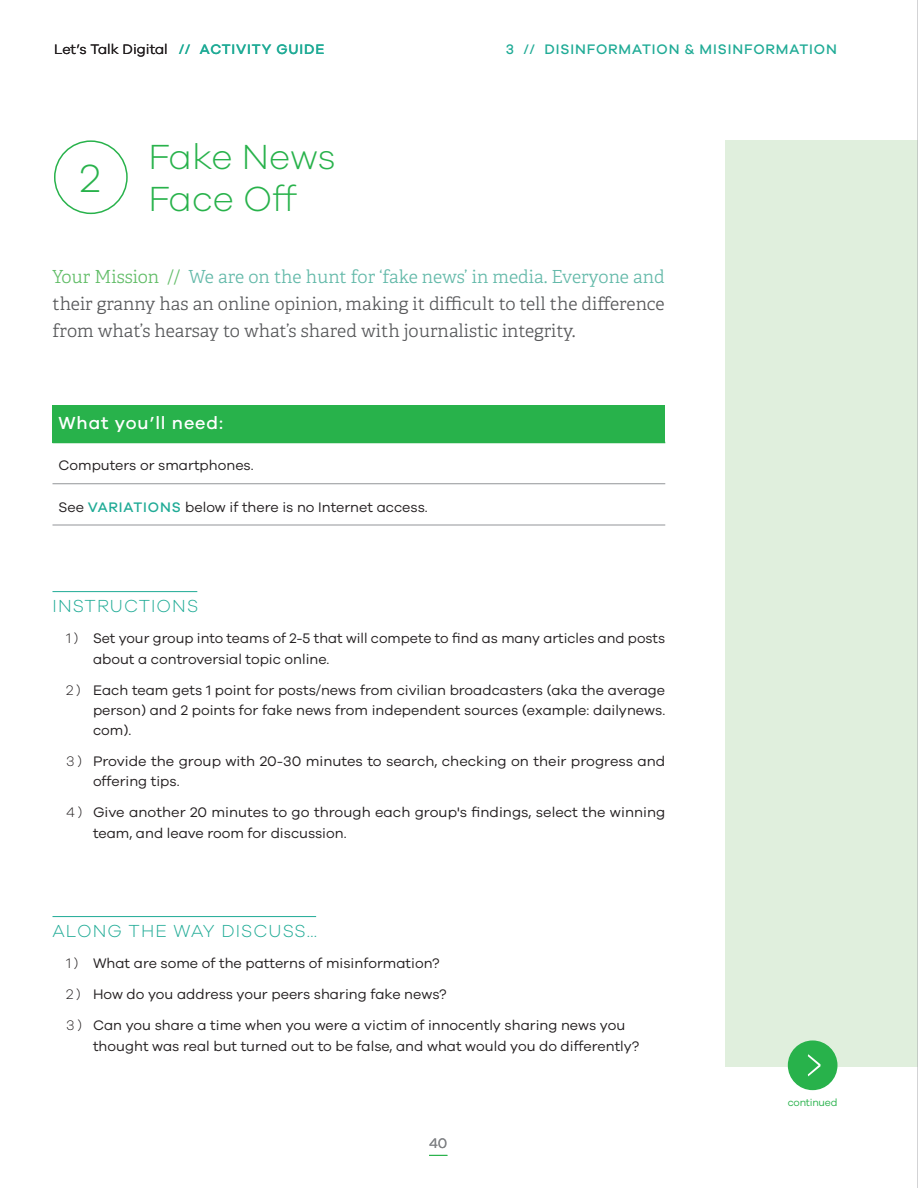
<style>
.page{position:relative;width:918px;height:1188px;background:#fff}
.page>*{position:absolute;margin:0;border:0;box-sizing:border-box;transform-origin:0 0}
.Activity_H1{font:300 40.5px "Galano Grotesque";color:#28b24b}
.Activity_H1-2{font:300 36px/42px "Galano Grotesque";color:#28b24b}
.Intro{font:300 18px/27px "Adelle";color:#57585a;text-align:justify}
.t1{font:300 18px "Galano Grotesque";letter-spacing:.06em;color:#20ab96}
.t2{font:500 18px "Galano Grotesque";letter-spacing:.05em;color:#fff}
.BodyCopy_10pt_Justif{font:14.25px/20.2px "Galano Grotesque";color:#231f20}
.t3{font:500 14.25px "Galano Grotesque";letter-spacing:.06em;color:#20ab96}
.t4{font:14.25px "Galano Grotesque";color:#808285}
.t5{font:10.5px "Galano Grotesque";letter-spacing:-.02em;color:#28b24b}
.s1{font-weight:500;color:#20ab96}
.s2{color:#62bd68}
.s3{color:#63b9a9}
.s4{font-weight:300}
</style>
<div class="page">
<div style="left:725px;top:140px;width:193px;height:926px;background:#e0efdd"></div>
<div style="left:789px;top:1041px;width:48px;height:48px;background:#28b24b;border-radius:50%"></div>
<div style="left:788px;top:1040px;width:49px;height:50px;border:2px solid #28b24b;border-radius:50%"></div>
<svg style="left:808px;top:1054px;width:13px;height:22px"></svg>
<svg style="left:429px;top:1155px;width:18px;height:1px"></svg>
<div style="left:54px;top:140px;width:74px;height:74px;border:2px solid #28b24b;border-radius:50%"></div>
<hr style="left:52px;top:916px;width:264px;height:1px;background:#20ab96">
<div style="left:52px;top:405px;width:613px;height:37px;background:#28b24b"></div>
<hr style="left:52px;top:483px;width:613px;height:1px;background:#939598">
<hr style="left:52px;top:525px;width:613px;height:1px;background:#939598">
<hr style="left:52px;top:442px;width:613px;height:1px;background:#28b24b">
<hr style="left:52px;top:591px;width:145px;height:1px;background:#20ab96">
<hr style="left:917px;top:0;width:1px;height:1188px;background:#a8a9ad">
<p class="BodyCopy_10pt_Justif" style="left:54px;top:39px;width:272px">Let’s Talk Digital <span class="s1">// ACTIVITY GUIDE</span></p>
<p class="Activity_H1" style="left:80px;top:154px;width:22px">2</p>
<p class="Activity_H1-2" style="left:148px;top:135px;width:189px">Fake News<br>Face Off</p>
<p class="t3" style="left:506px;top:41px;width:47px">3 // DISI</p>
<p class="t3" style="left:575px;top:41px;width:263px">NFORMATION &amp; MISI NFORMATION</p>
<p class="Intro" style="left:52px;top:263px;width:614px"><span class="s2">Your Mission //</span> <span class="s3">We are on the hunt for ‘fake news’ in media. Everyone and </span>their granny has an online opinion, making it difficult to tell the difference from what’s hearsay to what’s shared with journalistic integrity.</p>
<h3 class="t2" style="left:58px;top:412px;width:166px">WHAT YOU’LL NEED:</h3>
<p class="BodyCopy_10pt_Justif" style="left:58px;top:455px;width:197px">Computers or smartphones.</p>
<p class="BodyCopy_10pt_Justif" style="left:58px;top:496px;width:371px">See <span class="s1">VAR IATION S</span> below if there is no Internet access.</p>
<h3 class="t1" style="left:53px;top:595px;width:147px">INSTRUCTIONS</h3>
<p class="BodyCopy_10pt_Justif" style="left:93px;top:628px;width:574px;text-indent:-27px"><span class="s4">1 )</span> Set your group into teams of 2-5 that will compete to find as many articles and posts about a controversial topic online.</p>
<p class="BodyCopy_10pt_Justif" style="left:93px;top:679px;width:574px;text-align:justify;text-indent:-27px"><span class="s4">2 )</span> Each team gets 1 point for posts/news from civilian broadcasters (aka the average person) and 2 points for fake news from independent sources (example: dailynews. com).</p>
<p class="BodyCopy_10pt_Justif" style="left:93px;top:751px;width:574px;text-indent:-27px"><span class="s4">3 )</span> Provide the group with 20-30 minutes to search, checking on their progress and offering tips.</p>
<p class="BodyCopy_10pt_Justif" style="left:93px;top:802px;width:574px;text-indent:-27px"><span class="s4">4 )</span> Give another 20 minutes to go through each group's findings, select the winning team, and leave room for discussion.</p>
<h3 class="t1" style="left:53px;top:920px;width:266px">ALONG THE WAY DISCUSS…</h3>
<p class="BodyCopy_10pt_Justif" style="left:66px;top:953px;width:375px"><span class="s4">1 )</span> What are some of the patterns of misinformation?</p>
<p class="BodyCopy_10pt_Justif" style="left:66px;top:984px;width:382px"><span class="s4">2 )</span> How do you address your peers sharing fake news?</p>
<p class="BodyCopy_10pt_Justif" style="left:93px;top:1015px;width:548px;text-indent:-27px"><span class="s4">3 )</span> Can you share a time when you were a victim of innocently sharing news you thought was real but turned out to be false, and what would you do differently?</p>
<p class="t4" style="left:429px;top:1135px;width:20px">40</p>
<p class="t5" style="left:788px;top:1096px;width:51px">continued</p>
</div>
